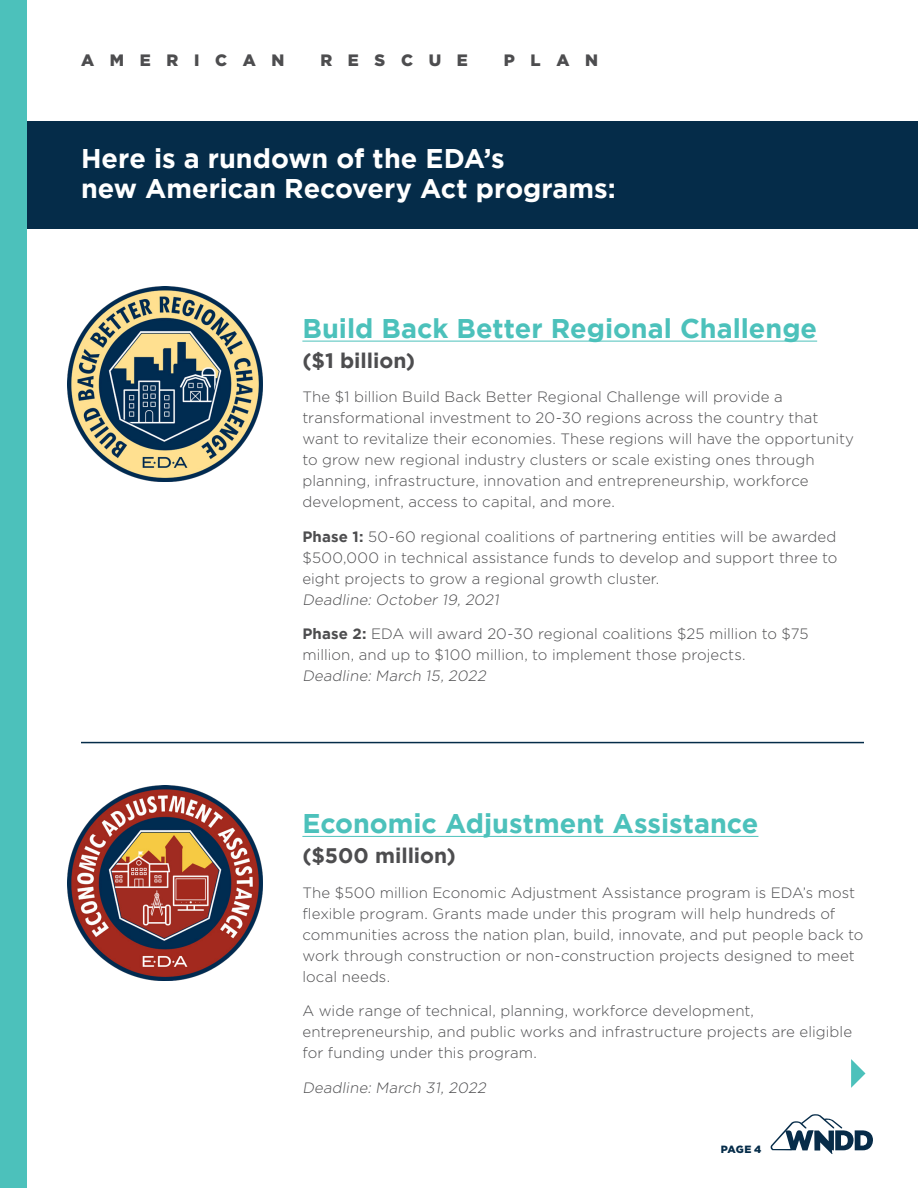
<style>
.page{position:relative;width:918px;height:1188px;background:#fff}
.page>*{position:absolute;margin:0;border:0;box-sizing:border-box;transform-origin:0 0}
.t1{font:700 27px "Gotham";color:#4cc1bb}
.t2{font:700 27px/30px "Gotham";color:#fff}
.t3{font:700 21px "Gotham";color:#4d4d4f}
.t4{font:900 16.5px "Gotham";letter-spacing:.95em;color:#4d4d4f}
.t5{font:300 15px/21px "Gotham";letter-spacing:.005em;color:#4d4d4f}
.t6{font:italic 300 15px "Gotham";color:#4d4d4f}
.t7{font:900 10.5px "Gotham";color:#052c49}
.s1{font-weight:700}
.s2{font-style:italic}
</style>
<div class="page">
<svg style="left:770px;top:1114px;width:103px;height:40px"></svg>
<div style="left:25px;top:122px;width:893px;height:108px;background:#052c49"></div>
<div style="left:0;top:0;width:27px;height:1188px;background:#4cc1bb"></div>
<svg style="left:851px;top:1059px;width:14px;height:29px"></svg>
<hr style="left:302px;top:341px;width:515px;height:1px;background:#4cc1bb">
<hr style="left:302px;top:836px;width:456px;height:1px;background:#4cc1bb">
<img style="left:68px;top:786px;width:195px;height:195px">
<img style="left:68px;top:286px;width:195px;height:195px">
<hr style="left:81px;top:742px;width:783px;height:1px;background:#052c49">
<p class="t4" style="left:81px;top:51px;width:205px">AMERICAN</p>
<p class="t4" style="left:320px;top:51px;width:149px">RESCUE</p>
<p class="t4" style="left:504px;top:51px;width:96px">PLAN</p>
<p class="t2" style="left:81px;top:143px;width:536px">Here is a rundown of the EDA’s<br>new American Recovery Act programs:</p>
<p class="t1" style="left:302px;top:313px;width:516px">Build Back Better Regional Challenge</p>
<p class="t3" style="left:302px;top:348px;width:114px">($1 billion)</p>
<p class="t5" style="left:302px;top:386px;width:553px">The $1 billion Build Back Better Regional Challenge will provide a transformational investment to 20-30 regions across the country that want to revitalize their economies. These regions will have the opportunity to grow new regional industry clusters or scale existing ones through planning, infrastructure, innovation and entrepreneurship, workforce development, access to capital, and more.</p>
<p class="t5" style="left:302px;top:526px;width:537px"><span class="s1">Phase 1:</span> 50-60 regional coalitions of partnering entities will be awarded $500,000 in technical assistance funds to develop and support three to eight projects to grow a regional growth cluster.<br><span class="s2">Deadline: October 19, 2021</span></p>
<p class="t5" style="left:302px;top:623px;width:508px"><span class="s1">Phase 2:</span> EDA will award 20-30 regional coalitions $25 million to $75 million, and up to $100 million, to implement those projects.<br><span class="s2">Deadline: March 15, 2022</span></p>
<p class="t1" style="left:302px;top:808px;width:458px">Economic Adjustment Assistance</p>
<p class="t3" style="left:302px;top:844px;width:155px">($500 million)</p>
<p class="t5" style="left:302px;top:882px;width:563px">The $500 million Economic Adjustment Assistance program is EDA’s most flexible program. Grants made under this program will help hundreds of communities across the nation plan, build, innovate, and put people back to work through construction or non-construction projects designed to meet local needs.</p>
<p class="t5" style="left:302px;top:1000px;width:551px">A wide range of technical, planning, workforce development, entrepreneurship, and public works and infrastructure projects are eligible for funding under this program.</p>
<p class="t6" style="left:302px;top:1079px;width:188px">Deadline: March 31, 2022</p>
<p class="t7" style="left:721px;top:1143px;width:42px">PAGE 4</p>
</div>
